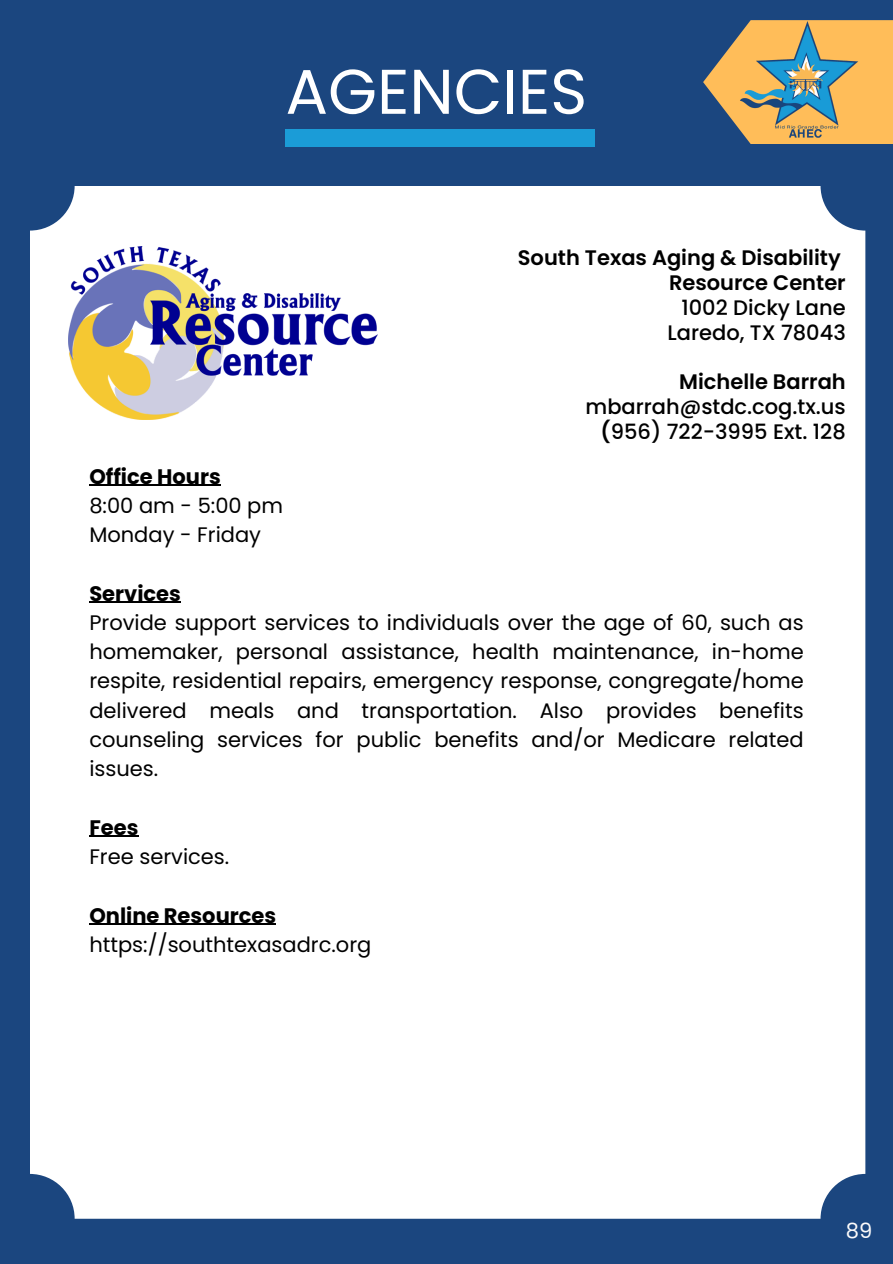
<style>
.page{position:relative;width:893px;height:1264px;background:#fff}
.page>*{position:absolute;margin:0;border:0;box-sizing:border-box;transform-origin:0 0}
.t1{font:63px "Poppins";color:#fff}
.t2{font:21px/29.2px "Poppins";color:#000;text-align:justify}
.t3{font:600 21px/24.8px "Poppins";color:#000;text-align:right}
.t4{font:500 21px/24.8px "Poppins";color:#000;text-align:right}
.t5{font:700 21px "Poppins";color:#000}
.t6{font:21px "Poppins";color:#fcfbfb}
.s1{font-weight:500}
.s2{font-weight:600}
</style>
<div class="page">
<div style="left:0;top:0;width:892px;height:1263px;background:#1b467f"></div>
<div style="left:285px;top:130px;width:309px;height:17px;background:#1b9cd7"></div>
<div style="left:30px;top:186px;width:835px;height:1032px;background:#fff;border-radius:45px"></div>
<hr style="left:89px;top:485px;width:132px;height:1px;background:#000">
<hr style="left:89px;top:602px;width:92px;height:1px;background:#000">
<hr style="left:89px;top:836px;width:49px;height:1px;background:#000">
<hr style="left:89px;top:923px;width:187px;height:1px;background:#000">
<svg style="left:703px;top:20px;width:189px;height:124px"></svg>
<img style="left:737px;top:20px;width:122px;height:119px">
<img style="left:69px;top:246px;width:308px;height:173px">
<p class="t1" style="left:285px;top:48px;width:303px">AGENCIES</p>
<p class="t3" style="left:518px;top:245px;width:329px">South Texas Aging &amp; Disability<br>Resource Center<br><span class="s1">1002 Dicky Lane<br>Laredo, TX 78043</span></p>
<p class="t4" style="left:585px;top:369px;width:262px"><span class="s2">Michelle Barrah </span>mbarrah@stdc.cog.tx.us <span class="s2">(</span>956) 722-3995 Ext. 128</p>
<h1 class="t5" style="left:89px;top:461px;width:133px">Office Hours</h1>
<p class="t2" style="left:89px;top:491px;width:195px">8:00 am - 5:00 pm</p>
<p class="t2" style="left:89px;top:520px;width:173px">Monday - Friday</p>
<h2 class="t5" style="left:89px;top:578px;width:93px">Services</h2>
<h2 class="t2" style="left:89px;top:608px;width:715px">Provide support services to individuals over the age of 60, such as homemaker, personal assistance, health maintenance, in-home respite, residential repairs, emergency response, congregate/home delivered meals and transportation. Also provides benefits counseling services for public benefits and/or Medicare related issues.</h2>
<p class="t5" style="left:89px;top:812px;width:51px">Fees</p>
<p class="t2" style="left:89px;top:842px;width:141px">Free services.</p>
<p class="t5" style="left:89px;top:900px;width:188px">Online Resources</p>
<p class="t2" style="left:89px;top:929px;width:283px">https://southtexasadrc.org</p>
<p class="t6" style="left:845px;top:1215px;width:28px">89</p>
</div>
